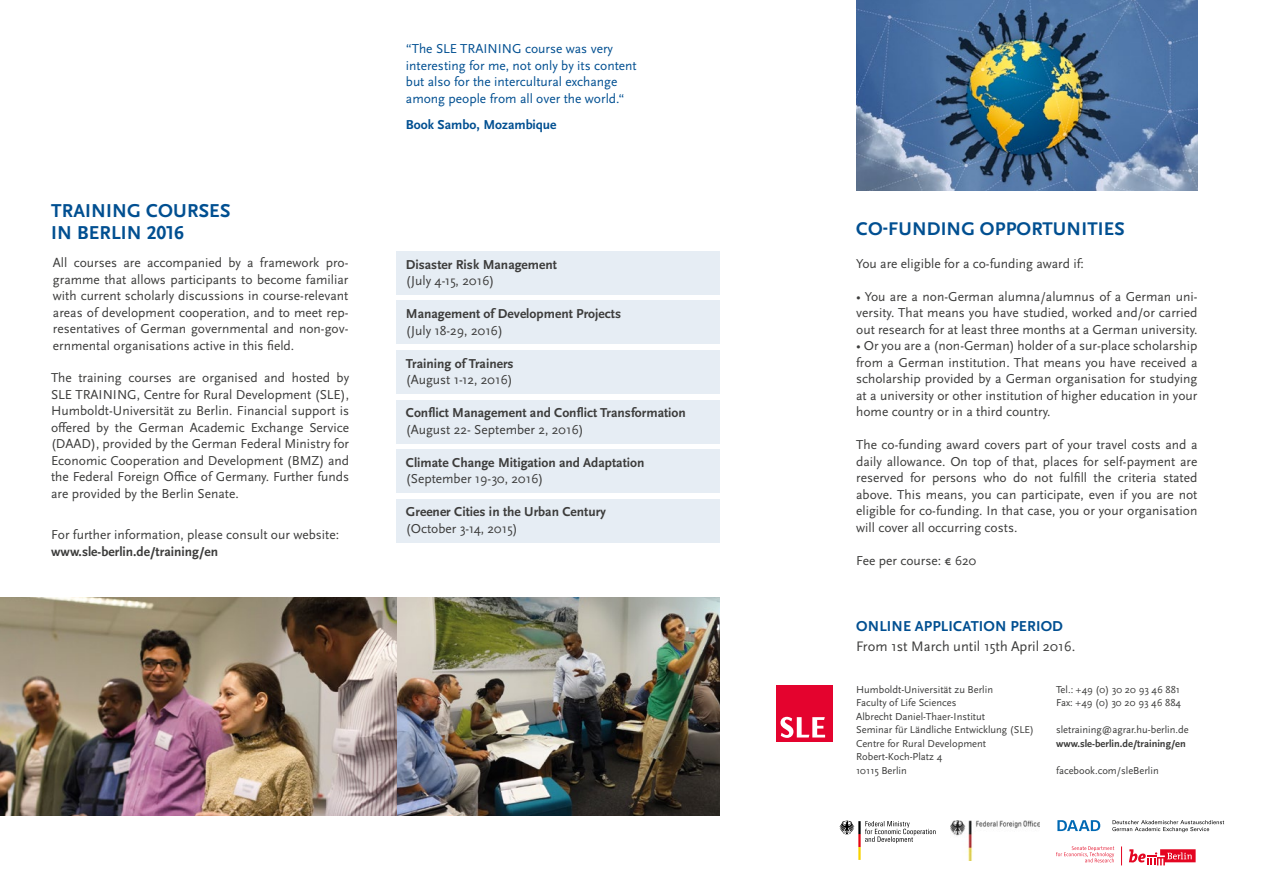
<style>
.page{position:relative;width:1263px;height:893px;background:#fff}
.page>*{position:absolute;margin:0;border:0;box-sizing:border-box;transform-origin:0 0}
.t1{font:700 19.5px/22.5px "Scala Sans OT";letter-spacing:.01em;color:#004f91}
.t2{font:700 19.2px "Scala Sans OT";letter-spacing:.01em;color:#004f91}
.t3{font:700 15px "Scala Sans OT";letter-spacing:.01em;color:#004f91}
.t4{font:14.4px "Scala Sans OT";color:#3c3c3b}
.t5{font:13.5px/16.5px "Scala Sans OT";color:#3c3c3b;text-align:justify}
.t6{font:700 13.5px "Scala Sans OT";color:#3c3c3b}
.t7{font:13.5px/16.5px "Scala Sans OT";color:#004f91}
.t8{font:700 13.5px "Scala Sans OT";color:#004f91}
.t9{font:10.5px/13.5px "Scala Sans OT";color:#3c3c3b}
.t10{font:700 10.5px "Scala Sans OT";color:#3c3c3b}
</style>
<div class="page">
<img style="left:856px;top:0;width:341px;height:190px">
<div style="left:776px;top:685px;width:57px;height:57px;background:#e4032e"></div>
<svg style="left:780px;top:717px;width:45px;height:21px"></svg>
<svg style="left:839px;top:820px;width:96px;height:40px"></svg>
<img style="left:950px;top:820px;width:89px;height:40px">
<svg style="left:1129px;top:849px;width:66px;height:16px"></svg>
<svg style="left:1121px;top:846px;width:1px;height:19px"></svg>
<svg style="left:1056px;top:846px;width:58px;height:16px"></svg>
<svg style="left:1112px;top:820px;width:112px;height:12px"></svg>
<svg style="left:1057px;top:820px;width:43px;height:11px"></svg>
<img style="left:0;top:598px;width:720px;height:217px">
<div style="left:396px;top:301px;width:324px;height:43px;background:#e6edf4"></div>
<div style="left:396px;top:400px;width:324px;height:43px;background:#e6edf4"></div>
<div style="left:396px;top:499px;width:324px;height:43px;background:#e6edf4"></div>
<div style="left:396px;top:251px;width:324px;height:44px;background:#e6edf4"></div>
<div style="left:396px;top:350px;width:324px;height:44px;background:#e6edf4"></div>
<div style="left:396px;top:449px;width:324px;height:44px;background:#e6edf4"></div>
<h1 class="t1" style="left:51px;top:199px;width:181px">TRAINING COURSES<br>IN BERLIN 2016</h1>
<p class="t5" style="left:53px;top:255px;width:297px">All courses are accompanied by a framework pro&shy;gramme that allows participants to become familiar with current scholarly discussions in course-relevant areas of development cooperation, and to meet rep&shy;resentatives of German governmental and non-gov&shy;ernmental organisations active in this field.</p>
<p class="t5" style="left:51px;top:370px;width:300px">The training courses are organised and hosted by SLE TRAINING, Centre for Rural Development (SLE), Humboldt-Universität zu Berlin. Financial support is offered by the German Academic Exchange Service (DAAD), provided by the German Federal Ministry for Economic Cooperation and Development (BMZ) and the Federal Foreign Office of Germany. Further funds are provided by the Berlin Senate.</p>
<p class="t5" style="left:51px;top:527px;width:289px">For further information, please consult our website:</p>
<p class="t6" style="left:51px;top:544px;width:169px">www.sle-berlin.de/training/en</p>
<p class="t7" style="left:406px;top:41px;width:232px">“The SLE TRAINING course was very interesting for me, not only by its content but also for the intercultural exchange among people from all over the world.“</p>
<p class="t8" style="left:406px;top:117px;width:152px">Book Sambo, Mozambique</p>
<p class="t6" style="left:406px;top:257px;width:153px">Disaster Risk Management</p>
<p class="t5" style="left:406px;top:273px;width:90px">(July 4-15, 2016)</p>
<p class="t6" style="left:406px;top:306px;width:217px">Management of Development Projects</p>
<p class="t5" style="left:406px;top:322px;width:98px">(July 18-29, 2016)</p>
<p class="t6" style="left:406px;top:356px;width:109px">Training of Trainers</p>
<p class="t5" style="left:406px;top:372px;width:108px">(August 1-12, 2016)</p>
<p class="t6" style="left:406px;top:405px;width:281px">Conflict Management and Conflict Transformation</p>
<p class="t5" style="left:406px;top:421px;width:179px">(August 22- September 2, 2016)</p>
<p class="t6" style="left:406px;top:455px;width:240px">Climate Change Mitigation and Adaptation</p>
<p class="t5" style="left:406px;top:471px;width:139px">(September 19-30, 2016)</p>
<p class="t6" style="left:406px;top:504px;width:202px">Greener Cities in the Urban Century</p>
<p class="t5" style="left:406px;top:520px;width:113px">(October 3-14, 2015)</p>
<h2 class="t2" style="left:856px;top:218px;width:270px">CO-FUNDING OPPORTUNITIES</h2>
<p class="t5" style="left:856px;top:255px;width:229px">You are eligible for a co-funding award if:</p>
<p class="t5" style="left:856px;top:288px;width:343px">• You are a non-German alumna/alumnus of a German uni&shy;versity. That means you have studied, worked and/or carried out research for at least three months at a German university.</p>
<p class="t5" style="left:856px;top:338px;width:343px">• Or you are a (non-German) holder of a sur-place scholarship from a German institution. That means you have received a scholarship provided by a German organisation for studying at a university or other institution of higher education in your home country or in a third country.</p>
<p class="t5" style="left:856px;top:437px;width:343px">The co-funding award covers part of your travel costs and a daily allowance. On top of that, places for self-payment are reserved for persons who do not fulfill the criteria stated above. This means, you can participate, even if you are not eligible for co-funding. In that case, you or your organisation will cover all occurring costs.</p>
<p class="t5" style="left:856px;top:552px;width:122px">Fee per course: € 620</p>
<p class="t3" style="left:856px;top:618px;width:208px">ONLINE APPLICATION PERIOD</p>
<p class="t4" style="left:856px;top:638px;width:221px">From 1st March until 15th April 2016.</p>
<p class="t9" style="left:856px;top:683px;width:179px">Humboldt-Universität zu Berlin<br>Faculty of Life Sciences<br>Albrecht Daniel-Thaer-Institut<br>Seminar für Ländliche Entwicklung (SLE)<br>Centre for Rural Development<br>Robert-Koch-Platz 4<br>10115 Berlin</p>
<p class="t9" style="left:1056px;top:683px;width:127px">Tel.: +49 (0) 30 20 93 46 881<br>Fax: +49 (0) 30 20 93 46 884</p>
<p class="t9" style="left:1056px;top:723px;width:134px">sletraining@agrar.hu-berlin.de</p>
<p class="t10" style="left:1056px;top:737px;width:131px">www.sle-berlin.de/training/en</p>
<p class="t9" style="left:1056px;top:764px;width:104px">facebook.com/sleBerlin</p>
</div>
